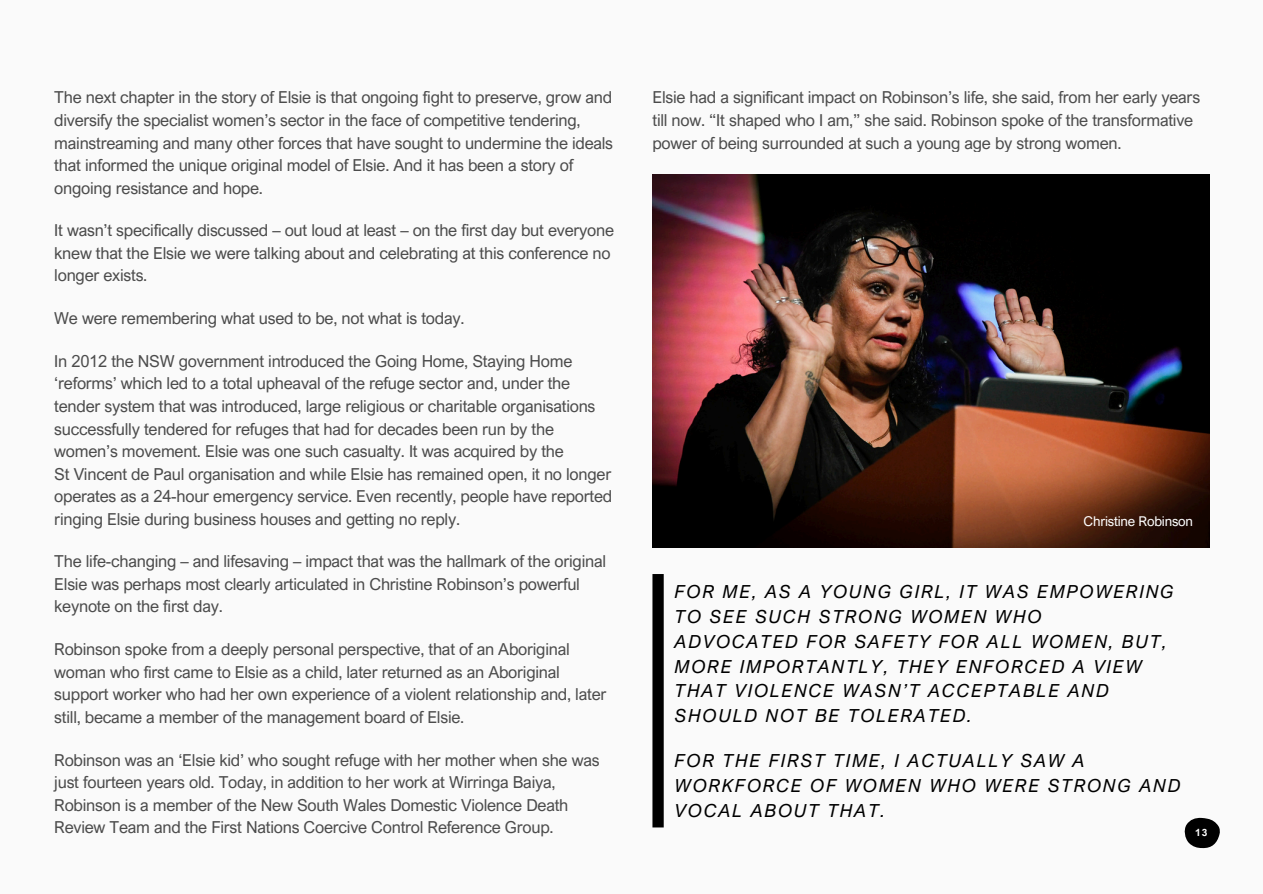
<style>
.page{position:relative;width:1263px;height:894px;background:#fff}
.page>*{position:absolute;margin:0;border:0;box-sizing:border-box;transform-origin:0 0}
.t1{font:italic 18px/24.8px "Arial Nova";letter-spacing:.1em;color:#000}
.t2{font:16.5px/22.5px "Arial Nova";letter-spacing:-.015em;color:#000}
.t3{font:13.5px "Arial Nova";letter-spacing:-.015em;color:#fff}
.t4{font:700 10.05px "Arial Nova";color:#fff}
</style>
<div class="page">
<div style="left:0;top:0;width:1263px;height:893px;background:#fafafa"></div>
<img style="left:652px;top:175px;width:557px;height:372px">
<div style="left:652px;top:574px;width:12px;height:253px;background:#000"></div>
<svg style="left:1184px;top:817px;width:36px;height:30px"></svg>
<p class="t2" style="left:54px;top:86px;width:560px">The next chapter in the story of Elsie is that ongoing fight to preserve, grow and diversify the specialist women’s sector in the face of competitive tendering, mainstreaming and many other forces that have sought to undermine the ideals that informed the unique original model of Elsie. And it has been a story of ongoing resistance and hope.</p>
<p class="t2" style="left:54px;top:219px;width:561px">It wasn’t specifically discussed – out loud at least – on the first day but everyone knew that the Elsie we were talking about and celebrating at this conference no longer exists.</p>
<p class="t2" style="left:54px;top:306px;width:412px">We were remembering what used to be, not what is today.</p>
<p class="t2" style="left:54px;top:349px;width:560px">In 2012 the NSW government introduced the Going Home, Staying Home ‘reforms’ which led to a total upheaval of the refuge sector and, under the tender system that was introduced, large religious or charitable organisations successfully tendered for refuges that had for decades been run by the women’s movement. Elsie was one such casualty. It was acquired by the<br>St Vincent de Paul organisation and while Elsie has remained open, it no longer operates as a 24-hour emergency service. Even recently, people have reported ringing Elsie during business houses and getting no reply.</p>
<p class="t2" style="left:54px;top:549px;width:553px">The life-changing – and lifesaving – impact that was the hallmark of the original<br>Elsie was perhaps most clearly articulated in Christine Robinson’s powerful keynote on the first day.</p>
<p class="t2" style="left:54px;top:637px;width:554px">Robinson spoke from a deeply personal perspective, that of an Aboriginal woman who first came to Elsie as a child, later returned as an Aboriginal support worker who had her own experience of a violent relationship and, later still, became a member of the management board of Elsie.</p>
<p class="t2" style="left:54px;top:747px;width:547px">Robinson was an ‘Elsie kid’ who sought refuge with her mother when she was just fourteen years old. Today, in addition to her work at Wirringa Baiya, Robinson is a member of the New South Wales Domestic Violence Death Review Team and the First Nations Coercive Control Reference Group.</p>
<p class="t2" style="left:652px;top:86px;width:549px">Elsie had a significant impact on Robinson’s life, she said, from her early years till now. “It shaped who I am,” she said. Robinson spoke of the transformative power of being surrounded at such a young age by strong women.</p>
<h2 class="t3" style="left:1083px;top:512px;width:111px">Christine Robinson</h2>
<h2 class="t1" style="left:675px;top:579px;width:500px">FOR ME, AS A YOUNG GIRL, IT WAS EMPOWERING TO SEE SUCH STRONG WOMEN WHO<br>ADVOCATED FOR SAFETY FOR ALL WOMEN, BUT, MORE IMPORTANTLY, THEY ENFORCED A VIEW THAT VIOLENCE WASN’T ACCEPTABLE AND SHOULD NOT BE TOLERATED.</h2>
<h2 class="t1" style="left:675px;top:747px;width:507px">FOR THE FIRST TIME, I ACTUALLY SAW A<br>WORKFORCE OF WOMEN WHO WERE STRONG AND<br>VOCAL ABOUT THAT.</h2>
<h2 class="t4" style="left:1195px;top:826px;width:14px">13</h2>
</div>
